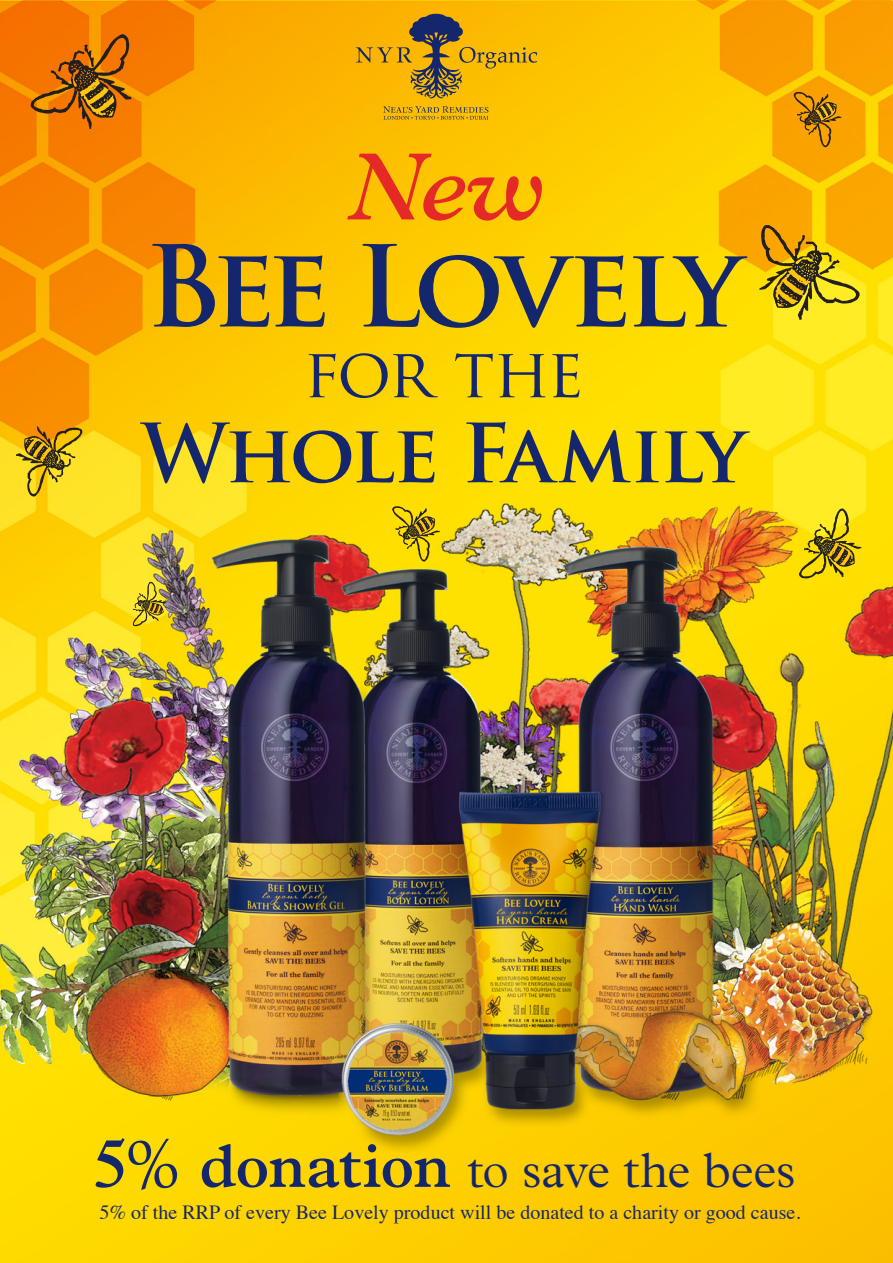
<style>
.page{position:relative;width:893px;height:1263px;background:#fff}
.page>*{position:absolute;margin:0;border:0;box-sizing:border-box;transform-origin:0 0}
.t1{font:700 109.5px "Trajan Pro";letter-spacing:-.065em;color:#15276c}
.t2{font:italic 600 96.45px "Plantin";color:#e42927}
.t3{font:700 79.35px "Trajan Pro";letter-spacing:-.035em;color:#15276c}
.t4{font:67.35px "Trajan Pro";letter-spacing:-.04em;color:#15276c}
.t5{font:300 49.8px "Plantin";letter-spacing:-.005em;color:#15276c}
.t6{font:20.1px "Times";color:#15276c}
.s1{font-weight:600;font-size:70.8px}
.s2{font-family:"Berkeley";font-weight:500;font-size:70.8px}
.s3{font-weight:600;font-size:61.35px}
</style>
<div class="page">
<img style="left:0;top:0;width:893px;height:1263px">
<svg style="left:759px;top:225px;width:101px;height:95px;background:#cca711"></svg>
<svg style="left:16px;top:426px;width:66px;height:70px;background:#caa619"></svg>
<svg style="left:30px;top:34px;width:101px;height:95px;background:#c76b07"></svg>
<svg style="left:799px;top:508px;width:63px;height:70px;background:#ccb611"></svg>
<svg style="left:392px;top:506px;width:48px;height:56px;background:#cdb207"></svg>
<svg style="left:133px;top:582px;width:33px;height:44px"></svg>
<svg style="left:794px;top:92px;width:48px;height:55px;background:#c98507"></svg>
<svg style="left:383px;top:106px;width:105px;height:14px"></svg>
<svg style="left:356px;top:14px;width:181px;height:84px;background:#d3a012"></svg>
<p class="t2" style="left:347px;top:132px;width:200px">New</p>
<p class="t1" style="left:145px;top:218px;width:598px">Bee Lovely</p>
<p class="t4" style="left:303px;top:330px;width:282px">FOR THE</p>
<p class="t3" style="left:141px;top:404px;width:606px">Whole Family</p>
<p class="t5" style="left:92px;top:1141px;width:706px"><span class="s1">5</span><span class="s2">%</span> <span class="s3">donation</span> to save the bees</p>
<p class="t6" style="left:99px;top:1193px;width:703px">5% of the RRP of every Bee Lovely product will be donated to a charity or good cause.</p>
</div>
